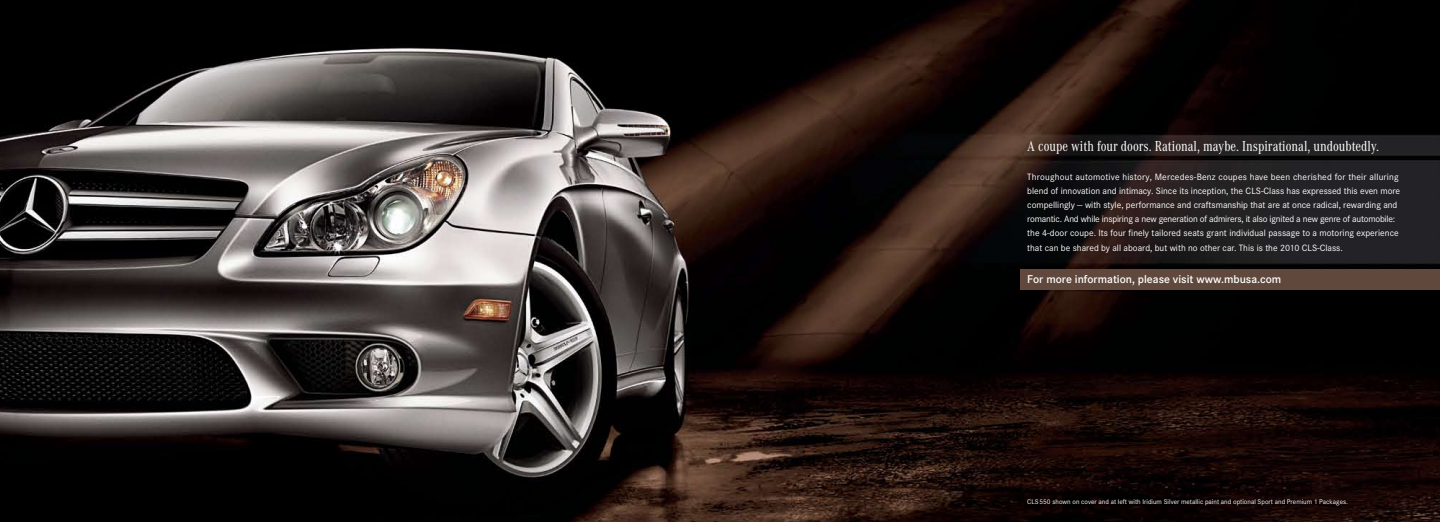
<style>
.page{position:relative;width:1440px;height:522px;background:#fff}
.page>*{position:absolute;margin:0;border:0;box-sizing:border-box;transform-origin:0 0}
.t1{font:15px "Corporate A Con";color:#fff}
.t2{font:600 11.8px "Corporate S";color:#fff}
.t3{font:9.5px/14px "Corporate S";color:#fff}
.t4{font:7px "Corporate S";color:#fff}
</style>
<div class="page">
<img style="left:0;top:0;width:1440px;height:522px">
<div style="left:1020px;top:269px;width:420px;height:21px;background:#60493c"></div>
<h1 class="t1" style="left:1027px;top:138px;width:353px">A coupe with four doors. Rational, maybe. Inspirational, undoubtedly.</h1>
<p class="t3" style="left:1027px;top:170px;width:374px">Throughout automotive history, Mercedes-Benz coupes have been cherished for their alluring blend of innovation and intimacy. Since its inception, the CLS‑Class has expressed this even more compellingly — with style, performance and craftsmanship that are at once radical, rewarding and romantic. And while inspiring a new generation of admirers, it also ignited a new genre of automobile: the 4‑door coupe. Its four finely tailored seats grant individual passage to a motoring experience that can be shared by all aboard, but with no other car. This is the 2010 CLS‑Class.</p>
<p class="t2" style="left:1027px;top:272px;width:256px">For more information, please visit www.mbusa.com</p>
<p class="t4" style="left:1027px;top:498px;width:322px">CLS550 shown on cover and at left with Iridium Silver metallic paint and optional Sport and Premium 1 Packages.</p>
</div>
